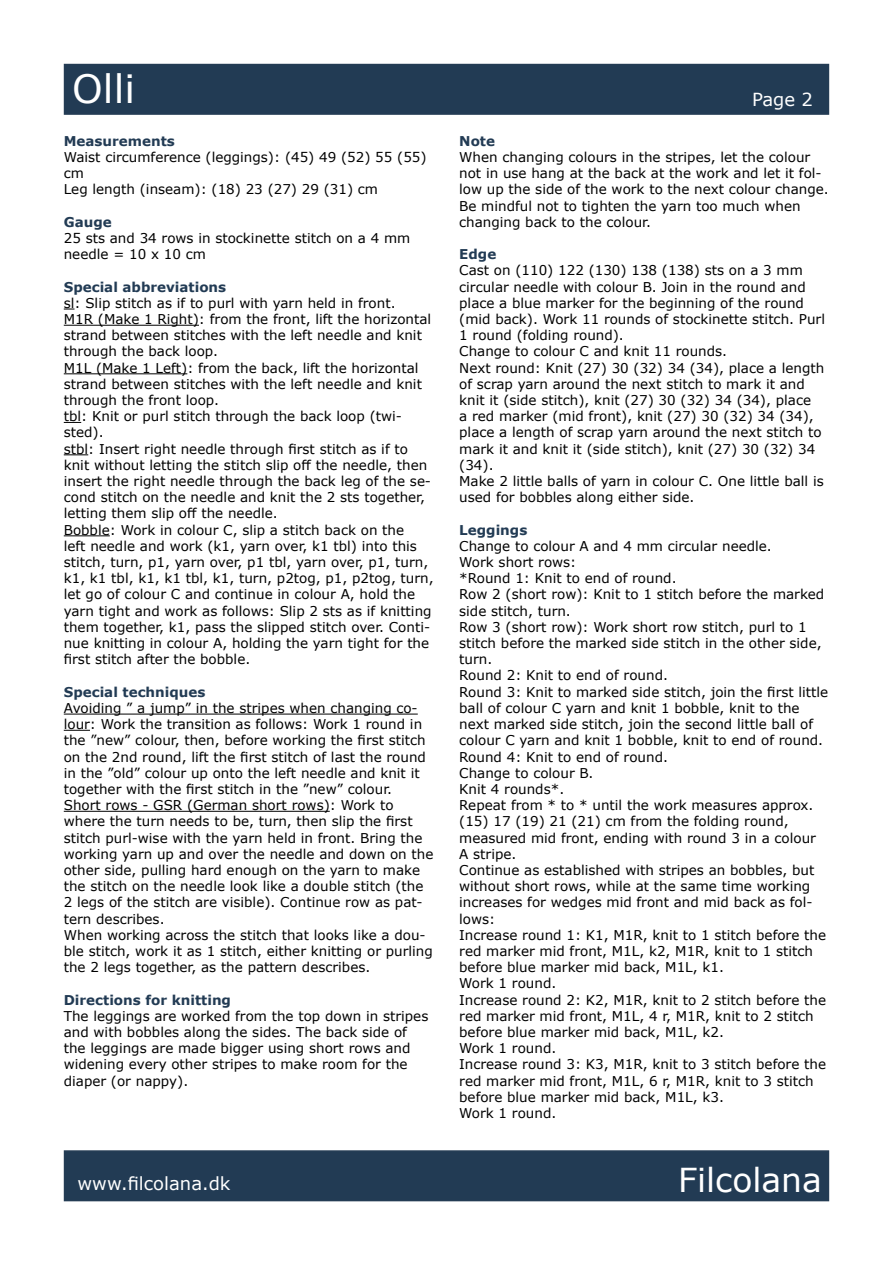
<style>
.page{position:relative;width:893px;height:1263px;background:#fff}
.page>*{position:absolute;margin:0;border:0;box-sizing:border-box;transform-origin:0 0}
.t1{font:39px "Verdana";color:#fff}
.t2{font:33px "Verdana";color:#fff}
.t3{font:18px "Verdana";color:#fff}
.t4{font:13.5px/16.2px "Verdana";color:#000}
.t5{font:700 13.5px "Verdana";color:#223b54}
</style>
<div class="page">
<div style="left:64px;top:64px;width:765px;height:51px;background:#223b54;border:2px solid #243c54"></div>
<div style="left:64px;top:1150px;width:765px;height:51px;background:#223b54;border:2px solid #243c54"></div>
<hr style="left:64px;top:325px;width:135px;height:1px;background:#000">
<hr style="left:64px;top:373px;width:123px;height:1px;background:#000">
<svg style="left:64px;top:422px;width:17px;height:1px"></svg>
<svg style="left:64px;top:454px;width:24px;height:1px"></svg>
<hr style="left:64px;top:535px;width:46px;height:1px;background:#000">
<hr style="left:64px;top:714px;width:354px;height:1px;background:#000">
<svg style="left:64px;top:730px;width:26px;height:1px"></svg>
<hr style="left:64px;top:811px;width:266px;height:1px;background:#000">
<h1 class="t1" style="left:72px;top:62px;width:64px">Olli</h1>
<p class="t5" style="left:64px;top:131px;width:113px">Measurements</p>
<p class="t4" style="left:64px;top:149px;width:364px">Waist circumference (leggings): (45) 49 (52) 55 (55) cm<br>Leg length (inseam): (18) 23 (27) 29 (31) cm</p>
<p class="t5" style="left:64px;top:212px;width:49px">Gauge</p>
<p class="t4" style="left:64px;top:230px;width:348px">25 sts and 34 rows in stockinette stitch on a 4 mm needle = 10 x 10 cm</p>
<p class="t5" style="left:64px;top:277px;width:164px">Special abbreviations</p>
<p class="t4" style="left:64px;top:295px;width:371px">sl: Slip stitch as if to purl with yarn held in front.<br>M1R (Make 1 Right): from the front, lift the horizontal strand between stitches with the left needle and knit through the back loop.<br>M1L (Make 1 Left): from the back, lift the horizontal strand between stitches with the left needle and knit through the front loop.<br>tbl: Knit or purl stitch through the back loop (twi&shy;sted).<br>stbl: Insert right needle through first stitch as if to knit without letting the stitch slip off the needle, then insert the right needle through the back leg of the se&shy;cond stitch on the needle and knit the 2 sts together, letting them slip off the needle.<br>Bobble: Work in colour C, slip a stitch back on the<br>left needle and work (k1, yarn over, k1 tbl) into this stitch, turn, p1, yarn over, p1 tbl, yarn over, p1, turn, k1, k1 tbl, k1, k1 tbl, k1, turn, p2tog, p1, p2tog, turn, let go of colour C and continue in colour A, hold the yarn tight and work as follows: Slip 2 sts as if knitting them together, k1, pass the slipped stitch over. Conti&shy;nue knitting in colour A, holding the yarn tight for the first stitch after the bobble.</p>
<p class="t5" style="left:64px;top:682px;width:143px">Special techniques</p>
<p class="t4" style="left:64px;top:700px;width:371px">Avoiding ” a jump” in the stripes when changing co&shy;lour: Work the transition as follows: Work 1 round in the ”new” colour, then, before working the first stitch on the 2nd round, lift the first stitch of last the round in the ”old” colour up onto the left needle and knit it together with the first stitch in the ”new” colour.<br>Short rows - GSR (German short rows): Work to where the turn needs to be, turn, then slip the first stitch purl-wise with the yarn held in front. Bring the working yarn up and over the needle and down on the other side, pulling hard enough on the yarn to make the stitch on the needle look like a double stitch (the 2 legs of the stitch are visible). Continue row as pat&shy;tern describes.<br>When working across the stitch that looks like a dou&shy;ble stitch, work it as 1 stitch, either knitting or purling the 2 legs together, as the pattern describes.</p>
<p class="t5" style="left:64px;top:990px;width:169px">Directions for knitting</p>
<p class="t4" style="left:64px;top:1007px;width:366px">The leggings are worked from the top down in stripes and with bobbles along the sides. The back side of the leggings are made bigger using short rows and widening every other stripes to make room for the diaper (or nappy).</p>
<h3 class="t3" style="left:752px;top:87px;width:62px">Page 2</h3>
<p class="t5" style="left:459px;top:131px;width:37px">Note</p>
<p class="t4" style="left:459px;top:149px;width:371px">When changing colours in the stripes, let the colour not in use hang at the back at the work and let it fol&shy;low up the side of the work to the next colour change.<br>Be mindful not to tighten the yarn too much when changing back to the colour.</p>
<p class="t5" style="left:459px;top:245px;width:39px">Edge</p>
<p class="t4" style="left:459px;top:262px;width:367px">Cast on (110) 122 (130) 138 (138) sts on a 3 mm circular needle with colour B. Join in the round and place a blue marker for the beginning of the round (mid back). Work 11 rounds of stockinette stitch. Purl 1 round (folding round).<br>Change to colour C and knit 11 rounds.<br>Next round: Knit (27) 30 (32) 34 (34), place a length of scrap yarn around the next stitch to mark it and knit it (side stitch), knit (27) 30 (32) 34 (34), place<br>a red marker (mid front), knit (27) 30 (32) 34 (34), place a length of scrap yarn around the next stitch to mark it and knit it (side stitch), knit (27) 30 (32) 34 (34).<br>Make 2 little balls of yarn in colour C. One little ball is used for bobbles along either side.</p>
<p class="t5" style="left:459px;top:520px;width:70px">Leggings</p>
<p class="t4" style="left:459px;top:538px;width:371px">Change to colour A and 4 mm circular needle.<br>Work short rows:<br>*Round 1: Knit to end of round.<br>Row 2 (short row): Knit to 1 stitch before the marked side stitch, turn.<br>Row 3 (short row): Work short row stitch, purl to 1 stitch before the marked side stitch in the other side, turn.<br>Round 2: Knit to end of round.<br>Round 3: Knit to marked side stitch, join the first little ball of colour C yarn and knit 1 bobble, knit to the next marked side stitch, join the second little ball of colour C yarn and knit 1 bobble, knit to end of round.<br>Round 4: Knit to end of round.<br>Change to colour B.<br>Knit 4 rounds*.<br>Repeat from * to * until the work measures approx. (15) 17 (19) 21 (21) cm from the folding round, measured mid front, ending with round 3 in a colour A stripe.<br>Continue as established with stripes an bobbles, but without short rows, while at the same time working increases for wedges mid front and mid back as fol&shy;lows:<br>Increase round 1: K1, M1R, knit to 1 stitch before the red marker mid front, M1L, k2, M1R, knit to 1 stitch before blue marker mid back, M1L, k1.<br>Work 1 round.<br>Increase round 2: K2, M1R, knit to 2 stitch before the red marker mid front, M1L, 4 r, M1R, knit to 2 stitch before blue marker mid back, M1L, k2.<br>Work 1 round.<br>Increase round 3: K3, M1R, knit to 3 stitch before the red marker mid front, M1L, 6 r, M1R, knit to 3 stitch before blue marker mid back, M1L, k3.<br>Work 1 round.</p>
<h3 class="t3" style="left:78px;top:1171px;width:154px">www.filcolana.dk</h3>
<h2 class="t2" style="left:678px;top:1157px;width:145px">Filcolana</h2>
</div>
